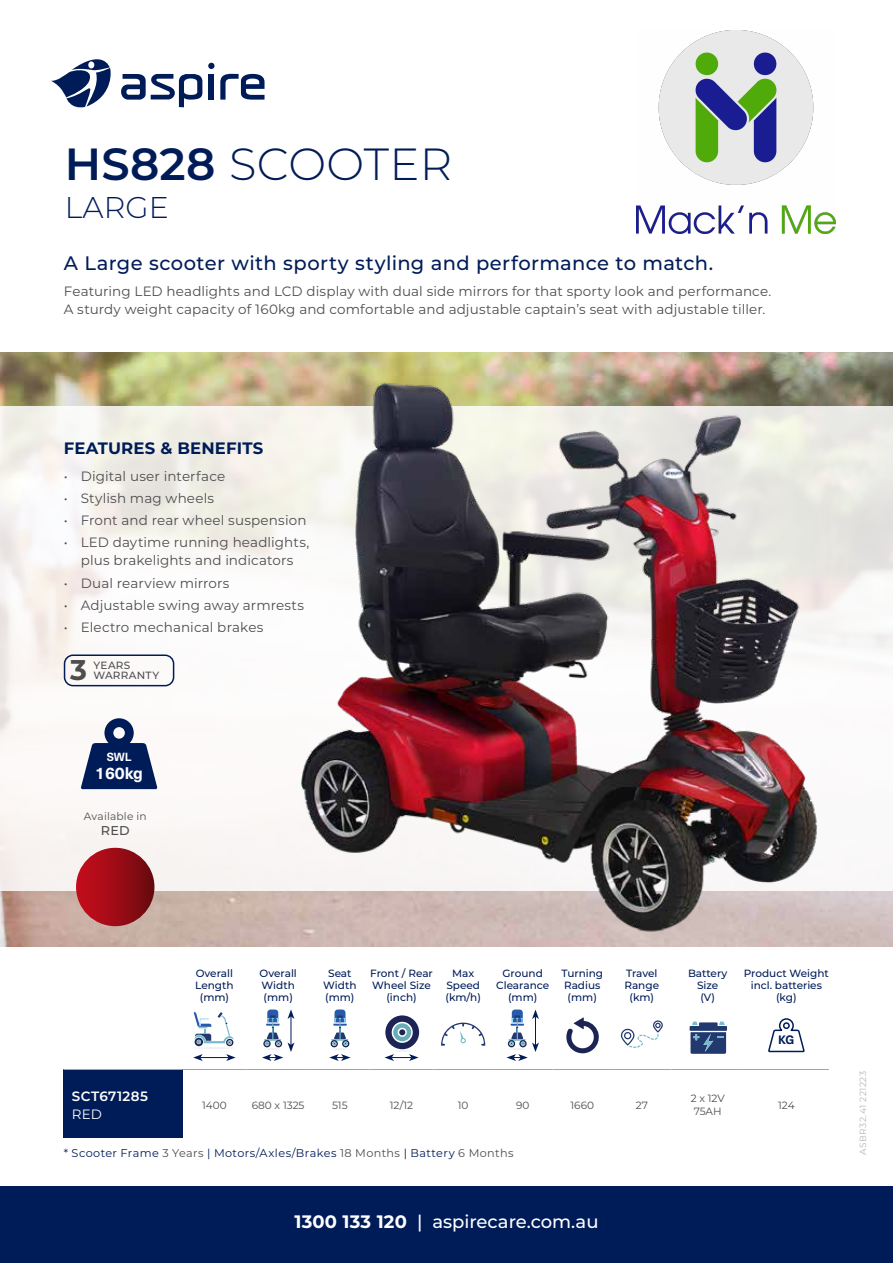
<style>
.page{position:relative;width:893px;height:1263px;background:#fff}
.page>*{position:absolute;margin:0;border:0;box-sizing:border-box;transform-origin:0 0}
.t1{font:300 45px "Montserrat";letter-spacing:.005em;color:#001c58}
.t2{font:300 30px "Montserrat";letter-spacing:.005em;color:#001c58}
.t3{font:700 28.5px "Montserrat";color:#4d4d4f}
.t4{font:500 19.5px "Montserrat";letter-spacing:.02em;color:#001c58}
.t5{font:500 18px "Montserrat";color:#fff}
.t6{font:700 16.5px "Montserrat";letter-spacing:.01em;color:#001c58}
.t7{font:700 16.5px "Neue Haas Unica W1 G";color:#fff}
.t8{font:13.5px/18px "Montserrat";letter-spacing:.01em;color:#4d4d4f;text-align:center}
.t9{font:600 13.5px "Montserrat";letter-spacing:.025em;color:#fff}
.t10{font:13.5px "Montserrat";color:#fff}
.t11{font:500 12.75px "Montserrat";color:#4d4d4f}
.t12{font:700 12px "Neue Haas Unica W1 G";color:#001c58}
.t13{font:700 11.55px "Neue Haas Unica W1 G";color:#fff}
.t14{font:11.25px "Montserrat";letter-spacing:.035em;color:#001c58}
.t15{font:10.65px "Montserrat";letter-spacing:.015em;color:#4d4d4f}
.t16{font:500 10.5px/12px "Montserrat";color:#001c58;text-align:center}
.t17{font:10.5px/12.6px "Montserrat";color:#4d4d4f}
.t18{font:500 10.5px/10.5px "Montserrat";letter-spacing:.02em;color:#4d4d4f}
.t19{font:9px "Montserrat";letter-spacing:.05em;color:#b4b6b8}
.s1{font-weight:600}
.s2{color:#4d4d4f}
.s3{font-weight:700}
</style>
<div class="page">
<img style="left:0;top:352px;width:893px;height:594px">
<svg style="left:0;top:406px;width:893px;height:485px;fill:#faf8f6"></svg>
<div style="left:0;top:1186px;width:893px;height:77px;background:#001c58"></div>
<div style="left:209px;top:74px;width:5px;height:26px;background:#001c58"></div>
<svg style="left:208px;top:63px;width:6px;height:6px"></svg>
<svg style="left:220px;top:73px;width:45px;height:27px"></svg>
<svg style="left:51px;top:59px;width:151px;height:48px"></svg>
<img style="left:289px;top:377px;width:541px;height:560px">
<div style="left:76px;top:848px;width:78px;height:78px;background:linear-gradient(to right,#cc0f1e,#6b0a0e);border-radius:39px"></div>
<div style="left:63px;top:1069px;width:120px;height:68px;background:#001c58"></div>
<hr style="left:63px;top:1069px;width:120px;height:1px;background:#a2a4a7">
<hr style="left:183px;top:1069px;width:63px;height:1px;background:#a2a4a7">
<hr style="left:246px;top:1069px;width:64px;height:1px;background:#a2a4a7">
<hr style="left:310px;top:1069px;width:60px;height:1px;background:#a2a4a7">
<hr style="left:370px;top:1069px;width:63px;height:1px;background:#a2a4a7">
<hr style="left:433px;top:1069px;width:60px;height:1px;background:#a2a4a7">
<hr style="left:493px;top:1069px;width:59px;height:1px;background:#a2a4a7">
<hr style="left:552px;top:1069px;width:60px;height:1px;background:#a2a4a7">
<hr style="left:612px;top:1069px;width:60px;height:1px;background:#a2a4a7">
<hr style="left:672px;top:1069px;width:72px;height:1px;background:#a2a4a7">
<hr style="left:744px;top:1069px;width:85px;height:1px;background:#a2a4a7">
<svg style="left:193px;top:1054px;width:43px;height:7px"></svg>
<svg style="left:194px;top:1012px;width:40px;height:34px"></svg>
<hr style="left:193px;top:1047px;width:42px;height:2px;background:#f1f1f3;border-radius:50%">
<svg style="left:262px;top:1009px;width:32px;height:52px"></svg>
<svg style="left:329px;top:1009px;width:21px;height:52px"></svg>
<svg style="left:384px;top:1015px;width:35px;height:46px"></svg>
<svg style="left:441px;top:1022px;width:45px;height:24px"></svg>
<svg style="left:506px;top:1009px;width:33px;height:52px"></svg>
<svg style="left:566px;top:1017px;width:33px;height:37px"></svg>
<svg style="left:621px;top:1020px;width:42px;height:28px"></svg>
<svg style="left:690px;top:1021px;width:37px;height:33px"></svg>
<svg style="left:768px;top:1018px;width:37px;height:35px"></svg>
<svg style="left:81px;top:718px;width:76px;height:71px"></svg>
<div style="left:64px;top:654px;width:110px;height:32px;border:2px solid #001c58;border-radius:9px"></div>
<img style="left:636px;top:30px;width:200px;height:203px">
<h1 class="t1" style="left:65px;top:134px;width:389px"><span class="s1">HS828</span> SCOOTER</h1>
<h2 class="t2" style="left:65px;top:187px;width:106px">LARGE</h2>
<h3 class="t4" style="left:64px;top:249px;width:651px">A Large scooter with sporty styling and performance to match.</h3>
<p class="t8" style="left:64px;top:282px;width:709px;text-align:left">Featuring LED headlights and LCD display with dual side mirrors for that sporty look and performance.<br>A sturdy weight capacity of 160kg and comfortable and adjustable captain’s seat with adjustable tiller.</p>
<p class="t6" style="left:64px;top:436px;width:201px">FEATURES &amp; BENEFITS</p>
<p class="t8" style="left:64px;top:466px;width:163px">• Digital user interface</p>
<p class="t8" style="left:64px;top:488px;width:152px">• Stylish mag wheels</p>
<p class="t8" style="left:64px;top:511px;width:244px">• Front and rear wheel suspension</p>
<p class="t8" style="left:64px;top:533px;width:247px">• LED daytime running headlights, plus brakelights and indicators</p>
<p class="t8" style="left:64px;top:573px;width:167px">• Dual rearview mirrors</p>
<p class="t8" style="left:64px;top:595px;width:242px">• Adjustable swing away armrests</p>
<p class="t8" style="left:64px;top:618px;width:201px">• Electro mechanical brakes</p>
<h3 class="t3" style="left:70px;top:649px;width:18px">3</h3>
<p class="t18" style="left:94px;top:659px;width:67px">YEARS<br>WARRANTY</p>
<p class="t13" style="left:107px;top:748px;width:26px">SWL</p>
<p class="t7" style="left:95px;top:761px;width:49px">160kg</p>
<p class="t15" style="left:84px;top:809px;width:64px">Available in</p>
<p class="t11" style="left:101px;top:822px;width:30px">RED</p>
<p class="t9" style="left:72px;top:1087px;width:77px">SCT671285</p>
<p class="t10" style="left:72px;top:1105px;width:32px">RED</p>
<p class="t16" style="left:195px;top:967px;width:40px">Overall<br>Length (mm)</p>
<p class="t16" style="left:260px;top:967px;width:39px;text-align:left">Overall<br>Width (mm)</p>
<p class="t16" style="left:323px;top:967px;width:35px">Seat<br>Width (mm)</p>
<p class="t16" style="left:370px;top:967px;width:64px">Front / Rear<br>Wheel Size (inch)</p>
<p class="t16" style="left:445px;top:967px;width:37px">Max<br>Speed (km/h)</p>
<p class="t16" style="left:496px;top:967px;width:55px">Ground<br>Clearance (mm)</p>
<p class="t16" style="left:561px;top:967px;width:43px">Turning<br>Radius (mm)</p>
<p class="t16" style="left:624px;top:967px;width:36px">Travel<br>Range (km)</p>
<p class="t16" style="left:688px;top:967px;width:41px">Battery<br>Size<br>(V)</p>
<p class="t16" style="left:744px;top:967px;width:87px">Product Weight incl. batteries (kg)</p>
<p class="t12" style="left:778px;top:1031px;width:18px">KG</p>
<p class="t17" style="left:202px;top:1098px;width:26px">1400</p>
<p class="t17" style="left:252px;top:1098px;width:54px">680 x 1325</p>
<p class="t17" style="left:332px;top:1098px;width:17px">515</p>
<p class="t17" style="left:390px;top:1098px;width:25px">12/12</p>
<p class="t17" style="left:458px;top:1098px;width:12px">10</p>
<p class="t17" style="left:516px;top:1098px;width:15px">90</p>
<p class="t17" style="left:570px;top:1098px;width:25px">1660</p>
<p class="t17" style="left:636px;top:1098px;width:14px">27</p>
<p class="t17" style="left:691px;top:1092px;width:36px">2 x 12V<br>75AH</p>
<p class="t17" style="left:778px;top:1098px;width:18px">124</p>
<p class="t14" style="left:64px;top:1145px;width:451px">* Scooter Frame <span class="s2">3 Years</span> | Motors/Axles/Brakes <span class="s2">18 Months</span> | Battery <span class="s2">6 Months</span></p>
<h3 class="t5" style="left:294px;top:1209px;width:306px"><span class="s3">1300 133 120</span> | aspirecare.com.au</h3>
<p class="t19" style="left:857px;top:1155px;width:86px;rotate:-90deg">ASBR32.41 221223</p>
</div>
